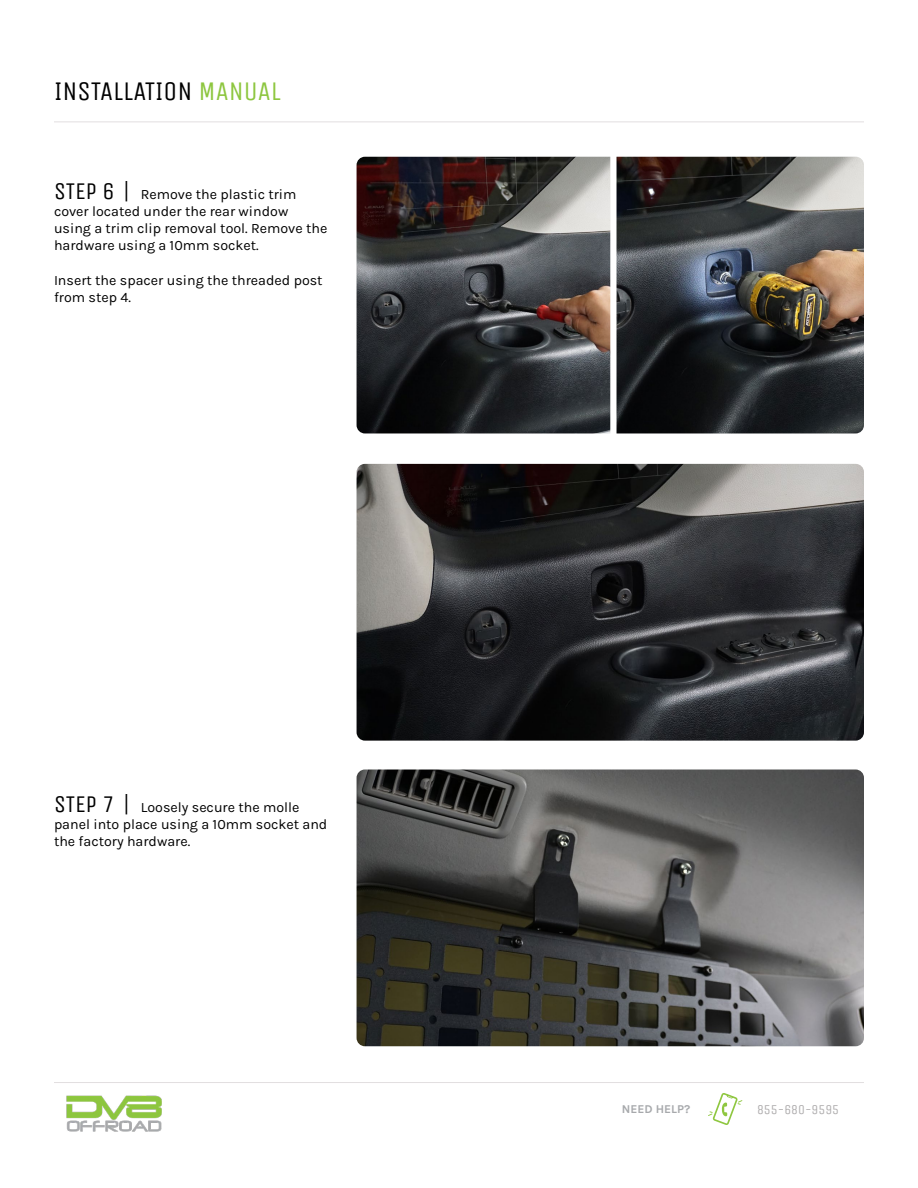
<style>
.page{position:relative;width:918px;height:1188px;background:#fff}
.page>*{position:absolute;margin:0;border:0;box-sizing:border-box;transform-origin:0 0}
.t1{font:27px "Unica One";color:#000}
.t2{font:14.25px/17.1px "Karla";color:#000}
.t3{font:13.5px "Unica One";color:#afadae}
.t4{font:700 12px "Karla";color:#a7a9ac}
.s1{color:#8dc63f}
.s2{font-family:"Unica One";font-size:24px}
</style>
<div class="page">
<img style="left:357px;top:157px;width:253px;height:276px">
<img style="left:617px;top:157px;width:247px;height:276px">
<img style="left:357px;top:464px;width:507px;height:277px">
<img style="left:357px;top:770px;width:507px;height:276px">
<hr style="left:54px;top:122px;width:810px;height:1px;background:#e2dfe0">
<svg style="left:708px;top:1093px;width:34px;height:32px"></svg>
<hr style="left:54px;top:1082px;width:810px;height:1px;background:#e2dfe0">
<img style="left:66px;top:1095px;width:96px;height:37px">
<h1 class="t1" style="left:54px;top:76px;width:228px">INSTALLATION <span class="s1">MANUAL</span></h1>
<p class="t2" style="left:54px;top:185px;width:275px"><span class="s2">STEP 6 |</span> Remove the plastic trim cover located under the rear window using a trim clip removal tool. Remove the hardware using a 10mm socket.</p>
<p class="t2" style="left:54px;top:271px;width:270px">Insert the spacer using the threaded post from step 4.</p>
<p class="t2" style="left:54px;top:798px;width:275px"><span class="s2">STEP 7 |</span> Loosely secure the molle panel into place using a 10mm socket and the factory hardware.</p>
<p class="t4" style="left:622px;top:1101px;width:70px">NEED HELP?</p>
<p class="t3" style="left:757px;top:1102px;width:84px">855-680-9595</p>
</div>
